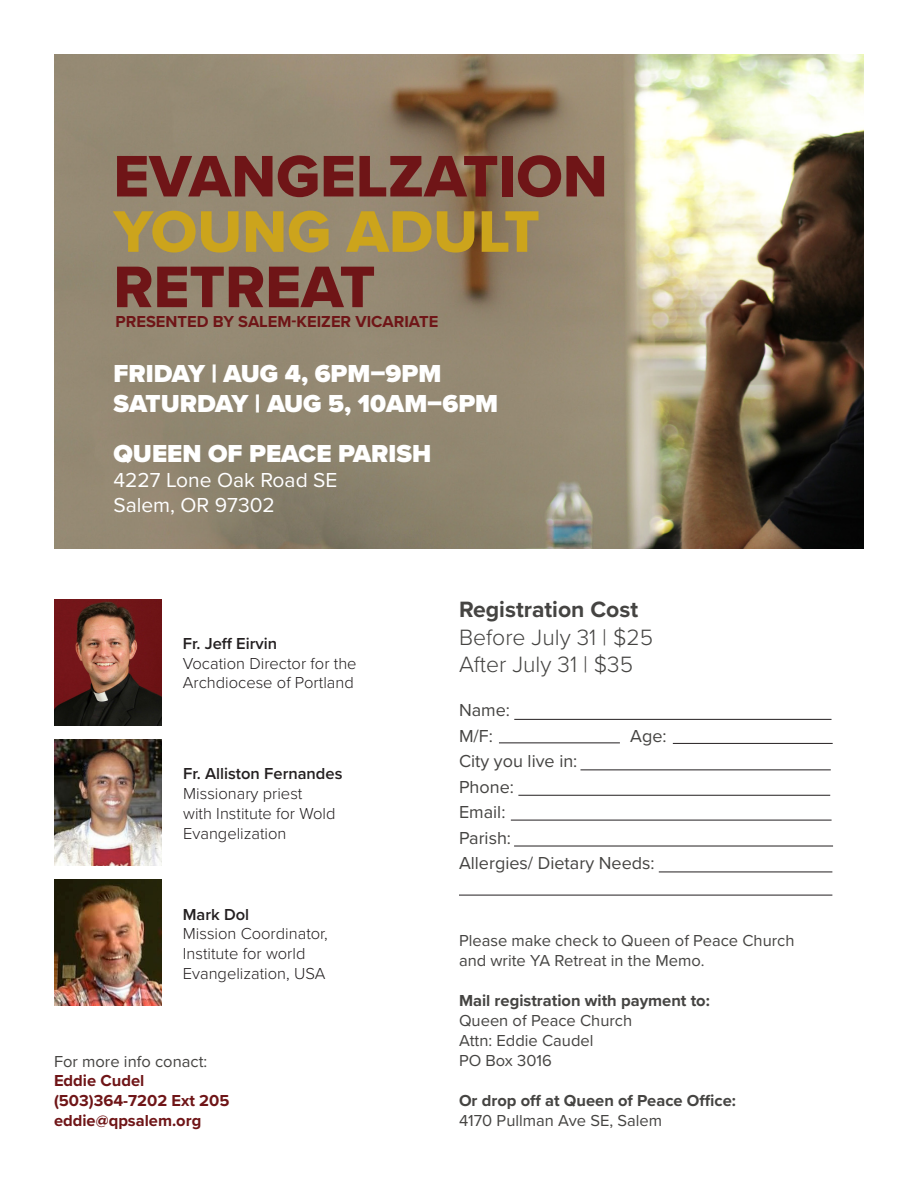
<style>
.page{position:relative;width:918px;height:1188px;background:#fff}
.page>*{position:absolute;margin:0;border:0;box-sizing:border-box;transform-origin:0 0}
.t1{font:60.75px/55.3px "Proxima Nova Extrabld";color:#cca41c}
.t2{font:60.75px "Proxima Nova Extrabld";color:#6f1517}
.t3{font:900 25.5px "Proxima Nova";color:#fff}
.t4{font:300 22.95px "Proxima Nova";color:#454442}
.t5{font:700 22.95px "Proxima Nova";color:#454442}
.t6{font:21px "Proxima Nova";color:#fff}
.t7{font:18px "Proxima Nova";color:#454442}
.t8{font:16.5px/19.8px "Proxima Nova";color:#454442}
.t9{font:300 16.5px/19.8px "Proxima Nova";color:#231f20}
.t10{font:700 16.5px "Proxima Nova";color:#6f1517}
.t11{font:700 16.5px "Proxima Nova";color:#454442}
.t12{font:600 16.5px "Proxima Nova";color:#231f20}
.s1{color:#6f1517}
.s2{font-weight:700;color:#6f1517}
</style>
<div class="page">
<img style="left:54px;top:54px;width:810px;height:495px">
<img style="left:54px;top:599px;width:108px;height:126px">
<img style="left:54px;top:740px;width:108px;height:125px">
<img style="left:54px;top:880px;width:108px;height:126px">
<hr style="left:514px;top:719px;width:318px;height:1px;background:#231f20">
<hr style="left:499px;top:742px;width:121px;height:1px;background:#231f20">
<hr style="left:673px;top:743px;width:160px;height:1px;background:#231f20">
<hr style="left:580px;top:770px;width:251px;height:1px;background:#231f20">
<hr style="left:518px;top:795px;width:312px;height:1px;background:#231f20">
<hr style="left:511px;top:820px;width:321px;height:1px;background:#231f20">
<hr style="left:514px;top:846px;width:319px;height:1px;background:#231f20">
<hr style="left:659px;top:872px;width:173px;height:1px;background:#231f20">
<hr style="left:459px;top:895px;width:373px;height:1px;background:#231f20">
<p class="t2" style="left:113px;top:131px;width:496px">EVANGELZATION</p>
<p class="t1" style="left:113px;top:203px;width:428px">YOUNG ADULT<br><span class="s1">RETREAT</span></p>
<p class="t10" style="left:116px;top:309px;width:324px">PRESENTED BY SALEM-KEIZER VICARIATE</p>
<p class="t3" style="left:113px;top:354px;width:329px">FRIDAY | AUG 4, 6PM–9PM</p>
<p class="t3" style="left:113px;top:385px;width:386px">SATURDAY | AUG 5, 10AM–6PM</p>
<p class="t3" style="left:113px;top:434px;width:319px">QUEEN OF PEACE PARISH</p>
<p class="t6" style="left:113px;top:464px;width:226px">4227 Lone Oak Road SE</p>
<p class="t6" style="left:113px;top:489px;width:163px">Salem, OR 97302</p>
<p class="t12" style="left:183px;top:631px;width:96px">Fr. Jeff Eirvin</p>
<p class="t9" style="left:183px;top:652px;width:175px">Vocation Director for the<br>Archdiocese of Portland</p>
<p class="t12" style="left:183px;top:762px;width:161px">Fr. Alliston Fernandes</p>
<p class="t9" style="left:183px;top:783px;width:154px">Missionary priest<br>with Institute for Wold<br>Evangelization</p>
<p class="t12" style="left:183px;top:902px;width:68px">Mark Dol</p>
<p class="t9" style="left:183px;top:923px;width:146px">Mission Coordinator,<br>Institute for world<br>Evangelization, USA</p>
<p class="t8" style="left:54px;top:1050px;width:155px">For more info conact:<br><span class="s2">Eddie Cudel</span></p>
<p class="t10" style="left:54px;top:1088px;width:177px">(503)364-7202 Ext 205</p>
<p class="t10" style="left:54px;top:1108px;width:149px">eddie@qpsalem.org</p>
<p class="t5" style="left:459px;top:593px;width:181px">Registration Cost</p>
<p class="t4" style="left:459px;top:620px;width:196px">Before July 31 | $25</p>
<p class="t4" style="left:459px;top:648px;width:176px">After July 31 | $35</p>
<p class="t7" style="left:459px;top:697px;width:53px">Name:</p>
<p class="t7" style="left:459px;top:722px;width:35px">M/F:</p>
<p class="t7" style="left:630px;top:722px;width:38px">Age:</p>
<p class="t7" style="left:459px;top:748px;width:120px">City you live in:</p>
<p class="t7" style="left:459px;top:773px;width:56px">Phone:</p>
<p class="t7" style="left:459px;top:799px;width:48px">Email:</p>
<p class="t7" style="left:459px;top:824px;width:54px">Parish:</p>
<p class="t7" style="left:459px;top:850px;width:197px">Allergies/ Dietary Needs:</p>
<p class="t8" style="left:459px;top:930px;width:337px">Please make check to Queen of Peace Church and write YA Retreat in the Memo.</p>
<p class="t11" style="left:459px;top:988px;width:252px">Mail registration with payment to:</p>
<p class="t8" style="left:459px;top:1010px;width:175px">Queen of Peace Church</p>
<p class="t8" style="left:459px;top:1030px;width:136px">Attn: Eddie Caudel</p>
<p class="t8" style="left:459px;top:1050px;width:94px">PO Box 3016</p>
<p class="t11" style="left:459px;top:1088px;width:279px">Or drop off at Queen of Peace Office:</p>
<p class="t8" style="left:459px;top:1109px;width:205px">4170 Pullman Ave SE, Salem</p>
</div>
